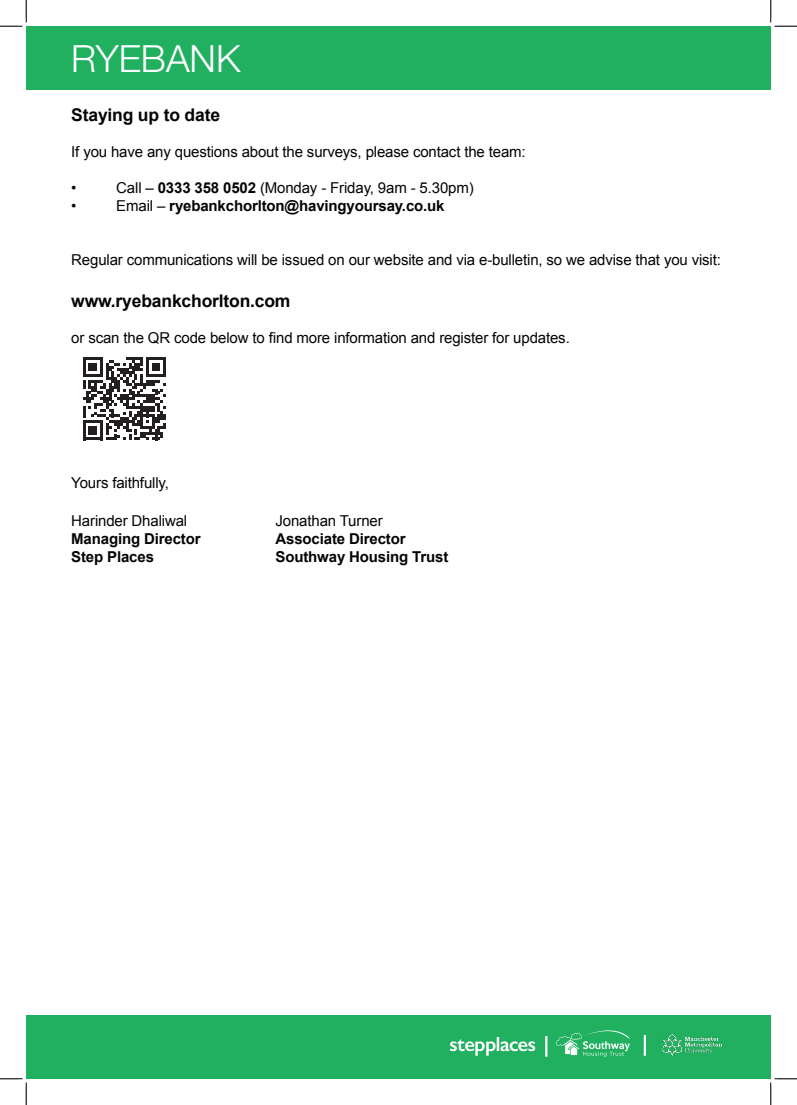
<style>
.page{position:relative;width:797px;height:1105px;background:#fff}
.page>*{position:absolute;margin:0;border:0;box-sizing:border-box;transform-origin:0 0}
.t1{font:300 37.5px "Helvetica Neue LT Std";color:#fff}
.t2{font:700 17.5px "Arial";letter-spacing:-.01em;color:#040503}
.t3{font:15px "Arial";letter-spacing:-.01em;color:#040503}
.t4{font:700 15px "Arial";letter-spacing:-.01em;color:#040503}
.s1{font-weight:700}
.s2{font-weight:400}
</style>
<div class="page">
<div style="left:26px;top:1016px;width:744px;height:63px;background:#20b05f"></div>
<hr style="left:545px;top:1036px;width:2px;height:21px;background:#fff">
<hr style="left:643px;top:1035px;width:3px;height:21px;background:#fff">
<svg style="left:555px;top:1030px;width:75px;height:27px"></svg>
<svg style="left:450px;top:1037px;width:85px;height:19px"></svg>
<img style="left:662px;top:1034px;width:61px;height:23px">
<div style="left:26px;top:26px;width:744px;height:63px;background:#20b05f"></div>
<svg style="left:83px;top:357px;width:83px;height:83px"></svg>
<svg style="left:0;top:0;width:27px;height:27px"></svg>
<svg style="left:0;top:1078px;width:27px;height:27px"></svg>
<svg style="left:770px;top:0;width:27px;height:27px"></svg>
<svg style="left:770px;top:1078px;width:27px;height:27px"></svg>
<p class="t1" style="left:71px;top:35px;width:171px">RYEBANK</p>
<p class="t2" style="left:71px;top:103px;width:150px">Staying up to date</p>
<p class="t3" style="left:71px;top:141px;width:456px">If you have any questions about the surveys, please contact the team:</p>
<p class="t3" style="left:71px;top:177px;width:7px">•</p>
<p class="t3" style="left:116px;top:177px;width:359px">Call – <span class="s1">0333 358 0502</span> (Monday - Friday, 9am - 5.30pm)</p>
<p class="t3" style="left:71px;top:195px;width:7px">•</p>
<p class="t4" style="left:116px;top:195px;width:330px"><span class="s2">Email –</span> ryebankchorlton@havingyoursay.co.uk</p>
<p class="t3" style="left:71px;top:249px;width:651px">Regular communications will be issued on our website and via e-bulletin, so we advise that you visit:</p>
<p class="t2" style="left:71px;top:289px;width:221px">www.ryebankchorlton.com</p>
<p class="t3" style="left:71px;top:327px;width:500px">or scan the QR code below to find more information and register for updates.</p>
<p class="t3" style="left:71px;top:473px;width:99px">Yours faithfully,</p>
<p class="t3" style="left:71px;top:511px;width:117px">Harinder Dhaliwal</p>
<p class="t4" style="left:71px;top:529px;width:131px">Managing Director</p>
<p class="t4" style="left:71px;top:547px;width:84px">Step Places</p>
<p class="t3" style="left:275px;top:511px;width:109px">Jonathan Turner</p>
<p class="t4" style="left:275px;top:529px;width:131px">Associate Director</p>
<p class="t4" style="left:275px;top:547px;width:174px">Southway Housing Trust</p>
</div>
